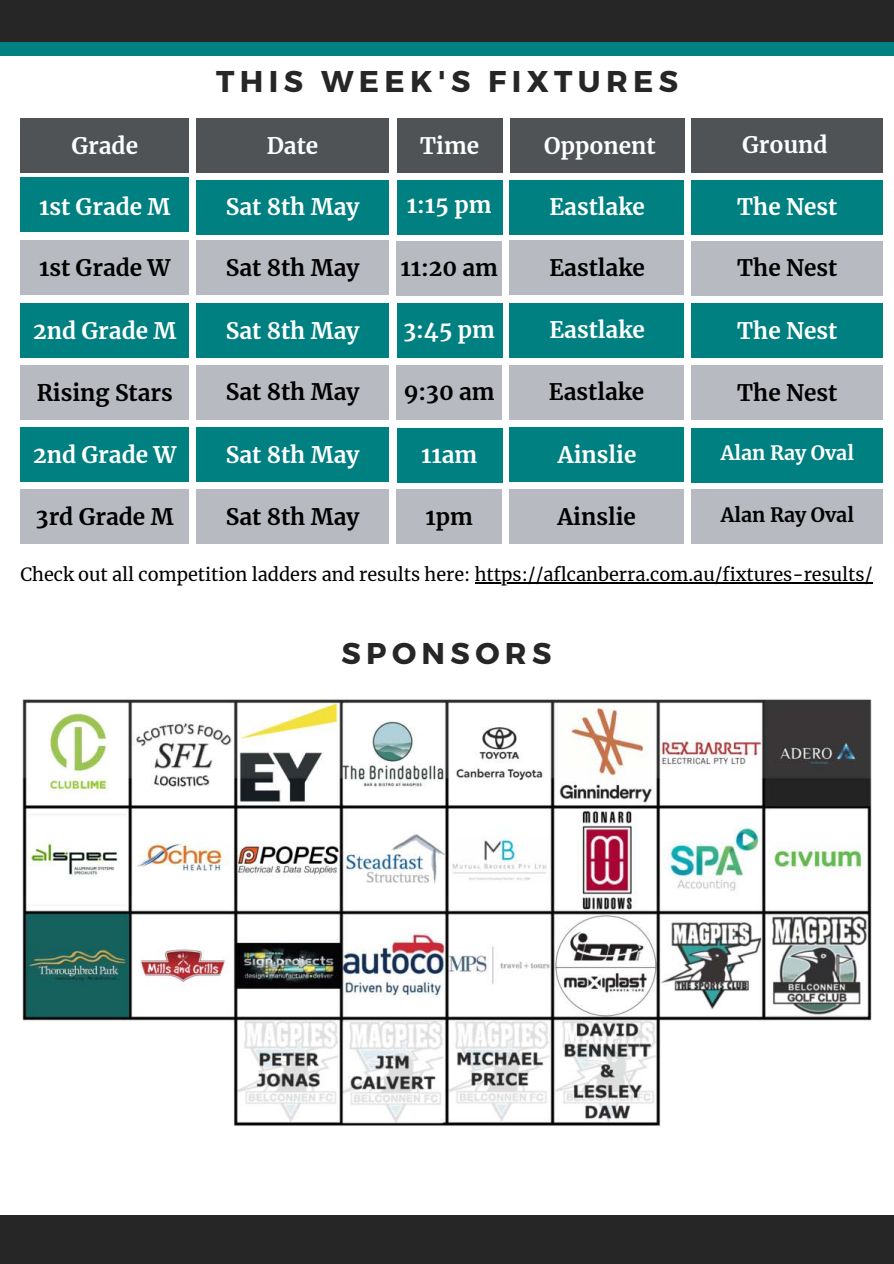
<style>
.page{position:relative;width:894px;height:1264px;background:#fff}
.page>*{position:absolute;margin:0;border:0;box-sizing:border-box;transform-origin:0 0}
.t1{font:700 30px "Montserrat";letter-spacing:.18em;color:#262626}
.t2{font:700 22.5px "Merriweather";color:#fff}
.t3{font:700 22.5px "Merriweather";color:#000}
.t4{font:700 19.5px "Merriweather";color:#fff}
.t5{font:700 19.5px "Merriweather";color:#000}
.t6{font:18px "Merriweather";color:#000}
</style>
<div class="page">
<div style="left:0;top:1215px;width:893px;height:48px;background:#262626"></div>
<div style="left:0;top:0;width:893px;height:48px;background:#262626"></div>
<div style="left:0;top:42px;width:893px;height:14px;background:#008080"></div>
<div style="left:20px;top:177px;width:169px;height:55px;background:#008080"></div>
<div style="left:509px;top:180px;width:175px;height:54px;background:#008080"></div>
<div style="left:196px;top:180px;width:193px;height:54px;background:#008080"></div>
<div style="left:691px;top:180px;width:191px;height:55px;background:#008080"></div>
<div style="left:20px;top:240px;width:169px;height:55px;background:#b7bac0"></div>
<div style="left:509px;top:240px;width:175px;height:55px;background:#b7bac0"></div>
<div style="left:196px;top:240px;width:193px;height:55px;background:#b7bac0"></div>
<div style="left:691px;top:241px;width:191px;height:54px;background:#b7bac0"></div>
<div style="left:20px;top:303px;width:169px;height:55px;background:#008080"></div>
<div style="left:509px;top:303px;width:175px;height:55px;background:#008080"></div>
<div style="left:196px;top:303px;width:193px;height:55px;background:#008080"></div>
<div style="left:691px;top:303px;width:191px;height:55px;background:#008080"></div>
<div style="left:20px;top:365px;width:169px;height:55px;background:#b7bac0"></div>
<div style="left:509px;top:365px;width:175px;height:55px;background:#b7bac0"></div>
<div style="left:196px;top:365px;width:193px;height:55px;background:#b7bac0"></div>
<div style="left:691px;top:365px;width:191px;height:55px;background:#b7bac0"></div>
<div style="left:20px;top:427px;width:169px;height:55px;background:#008080"></div>
<div style="left:509px;top:427px;width:175px;height:55px;background:#008080"></div>
<div style="left:196px;top:427px;width:193px;height:55px;background:#008080"></div>
<div style="left:691px;top:427px;width:191px;height:55px;background:#008080"></div>
<div style="left:20px;top:489px;width:169px;height:55px;background:#b7bac0"></div>
<div style="left:509px;top:489px;width:175px;height:55px;background:#b7bac0"></div>
<div style="left:196px;top:489px;width:193px;height:55px;background:#b7bac0"></div>
<div style="left:691px;top:489px;width:191px;height:55px;background:#b7bac0"></div>
<div style="left:20px;top:118px;width:169px;height:55px;background:#4f5356"></div>
<div style="left:509px;top:118px;width:175px;height:55px;background:#4f5356"></div>
<div style="left:196px;top:118px;width:193px;height:55px;background:#4f5356"></div>
<div style="left:691px;top:118px;width:191px;height:55px;background:#4f5356"></div>
<div style="left:397px;top:118px;width:105px;height:55px;background:#4f5356"></div>
<div style="left:397px;top:180px;width:105px;height:55px;background:#008080"></div>
<div style="left:396px;top:241px;width:105px;height:54px;background:#b7bac0"></div>
<div style="left:397px;top:303px;width:105px;height:55px;background:#008080"></div>
<div style="left:396px;top:365px;width:105px;height:55px;background:#b7bac0"></div>
<div style="left:397px;top:427px;width:105px;height:55px;background:#008080"></div>
<div style="left:396px;top:489px;width:105px;height:55px;background:#b7bac0"></div>
<img style="left:23px;top:697px;width:848px;height:429px">
<hr style="left:474px;top:582px;width:398px;height:1px;background:#000">
<h1 class="t1" style="left:216px;top:63px;width:463px">THIS WEEK'S FIXTURES</h1>
<p class="t2" style="left:71px;top:130px;width:68px">Grade</p>
<p class="t2" style="left:267px;top:130px;width:53px">Date</p>
<p class="t2" style="left:420px;top:130px;width:61px">Time</p>
<p class="t2" style="left:544px;top:130px;width:113px">Opponent</p>
<p class="t2" style="left:742px;top:130px;width:87px">Ground</p>
<p class="t2" style="left:39px;top:191px;width:133px">1st Grade M</p>
<p class="t2" style="left:226px;top:191px;width:135px">Sat 8th May</p>
<p class="t2" style="left:407px;top:189px;width:86px">1:15 pm</p>
<p class="t2" style="left:549px;top:191px;width:97px">Eastlake</p>
<p class="t2" style="left:737px;top:191px;width:102px">The Nest</p>
<p class="t3" style="left:39px;top:252px;width:133px">1st Grade W</p>
<p class="t3" style="left:226px;top:252px;width:135px">Sat 8th May</p>
<p class="t3" style="left:400px;top:252px;width:99px">11:20 am</p>
<p class="t3" style="left:549px;top:252px;width:97px">Eastlake</p>
<p class="t3" style="left:737px;top:252px;width:102px">The Nest</p>
<p class="t2" style="left:33px;top:315px;width:145px">2nd Grade M</p>
<p class="t2" style="left:226px;top:315px;width:135px">Sat 8th May</p>
<p class="t2" style="left:403px;top:314px;width:93px">3:45 pm</p>
<p class="t2" style="left:549px;top:314px;width:97px">Eastlake</p>
<p class="t2" style="left:737px;top:315px;width:102px">The Nest</p>
<p class="t3" style="left:37px;top:377px;width:138px">Rising Stars</p>
<p class="t2" style="left:33px;top:439px;width:145px">2nd Grade W</p>
<p class="t3" style="left:226px;top:376px;width:135px">Sat 8th May</p>
<p class="t3" style="left:403px;top:376px;width:92px">9:30 am</p>
<p class="t2" style="left:226px;top:439px;width:135px">Sat 8th May</p>
<p class="t2" style="left:421px;top:439px;width:58px">11am</p>
<p class="t3" style="left:549px;top:376px;width:97px">Eastlake</p>
<p class="t2" style="left:557px;top:439px;width:80px">Ainslie</p>
<p class="t3" style="left:737px;top:377px;width:102px">The Nest</p>
<p class="t4" style="left:720px;top:439px;width:135px">Alan Ray Oval</p>
<p class="t3" style="left:36px;top:501px;width:139px">3rd Grade M</p>
<p class="t3" style="left:226px;top:501px;width:135px">Sat 8th May</p>
<p class="t3" style="left:425px;top:501px;width:49px">1pm</p>
<p class="t3" style="left:557px;top:501px;width:80px">Ainslie</p>
<p class="t5" style="left:720px;top:501px;width:135px">Alan Ray Oval</p>
<p class="t6" style="left:20px;top:562px;width:853px">Check out all competition ladders and results here: https://aflcanberra.com.au/fixtures-results/</p>
<h1 class="t1" style="left:341px;top:634px;width:211px">SPONSORS</h1>
</div>
